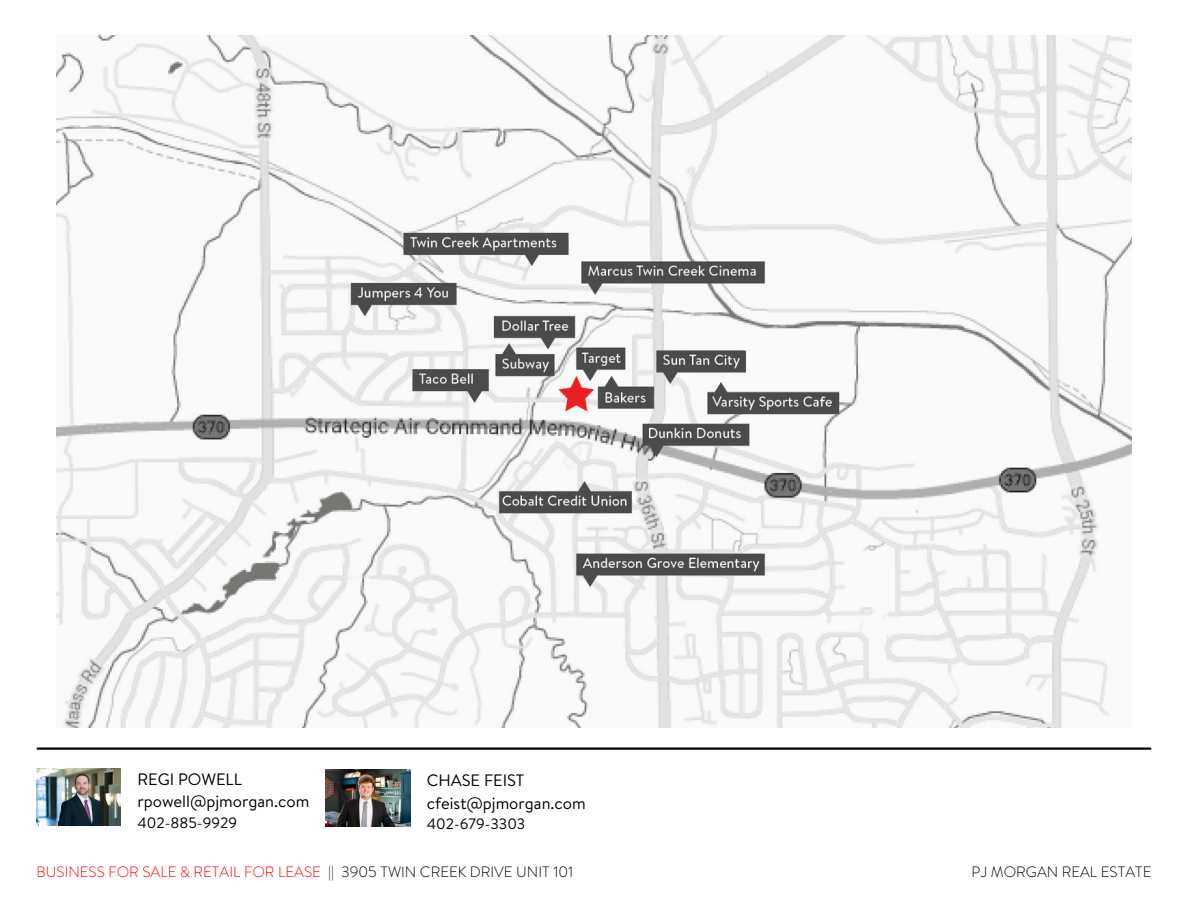
<style>
.page{position:relative;width:1188px;height:918px;background:#fff}
.page>*{position:absolute;margin:0;border:0;box-sizing:border-box;transform-origin:0 0}
.t1{font:16.5px/22.5px "Brandon Text";color:#000}
.t2{font:300 15px "Brandon Text";color:#000}
.t3{font:300 15px "Brandon Text";color:#ff0101}
.t4{font:15px "Brandon Text";color:#000}
.s1{color:#000}
</style>
<div class="page">
<hr style="left:38px;top:747px;width:1112px;height:3px;background:#000">
<img style="left:37px;top:768px;width:84px;height:58px">
<img style="left:326px;top:770px;width:84px;height:57px">
<img style="left:56px;top:36px;width:1076px;height:692px">
<p class="t1" style="left:137px;top:767px;width:173px">REGI POWELL rpowell@pjmorgan.com</p>
<p class="t4" style="left:137px;top:811px;width:101px">402-885-9929</p>
<p class="t1" style="left:427px;top:769px;width:99px">CHASE FEIST</p>
<p class="t1" style="left:427px;top:791px;width:160px">cfeist@pjmorgan.com</p>
<p class="t4" style="left:427px;top:813px;width:100px">402-679-3303</p>
<h1 class="t3" style="left:37px;top:861px;width:299px">BUSINESS FOR SALE &amp; RETAIL FOR LEASE <span class="s1">||</span></h1>
<h1 class="t2" style="left:341px;top:861px;width:233px">3905 TWIN CREEK DRIVE UNIT 101</h1>
<p class="t2" style="left:972px;top:861px;width:181px">PJ MORGAN REAL ESTATE</p>
</div>
